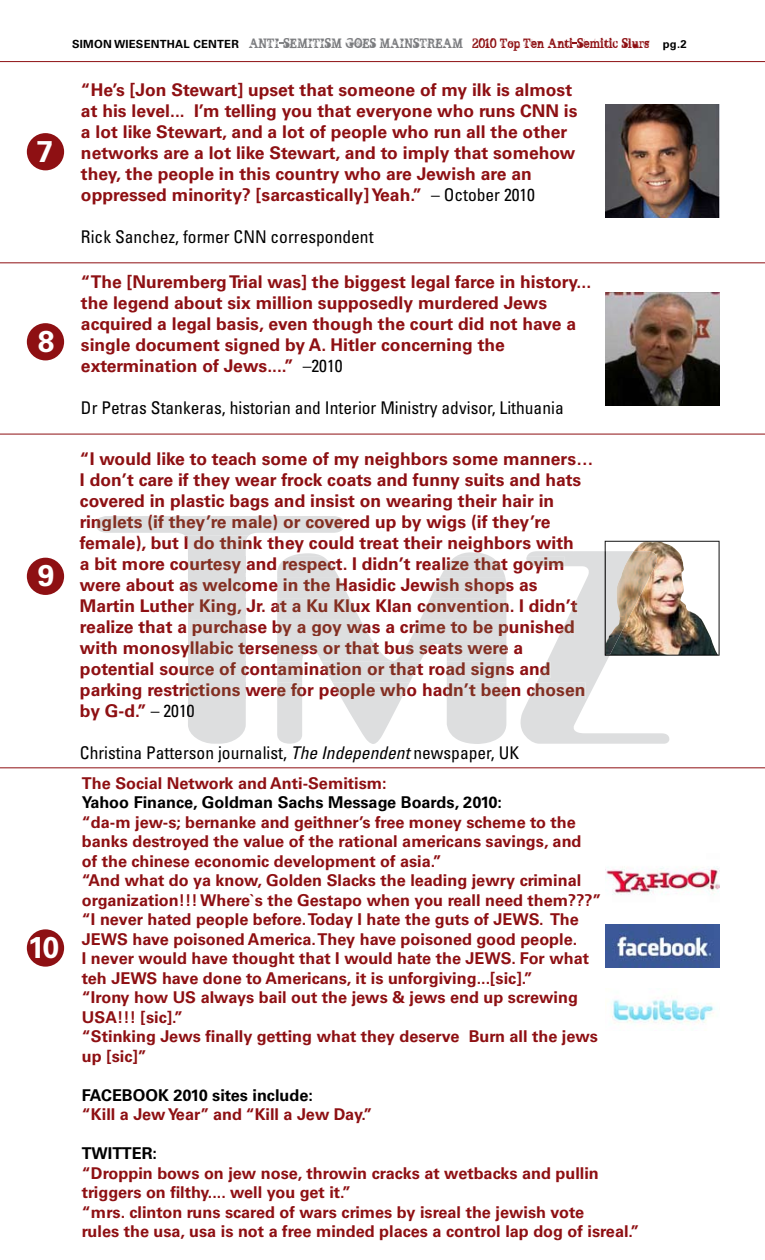
<style>
.page{position:relative;width:765px;height:1260px;background:#fff}
.page>*{position:absolute;margin:0;border:0;box-sizing:border-box;transform-origin:0 0}
.t1{font:700 30px "Univers";color:#fff}
.t2{font:700 17.5px/21px "Univers";color:#8e1013}
.t3{font:700 17.5px/21px "Univers";color:#832f22}
.t4{font:condensed 17.5px "Univers";color:#000}
.t5{font:700 16.25px/19.5px "Univers";color:#8e1013}
.t6{font:700 16.25px "Univers";color:#000}
.t7{font:11.25px "BROKENGHOST";letter-spacing:.02em;color:#7a7b7e}
.s1{font-family:"Univers";font-weight:700;color:#000}
.s2{color:#8e1013}
.s3{font-weight:400;font-stretch:condensed;color:#000}
.s4{font-weight:400;font-stretch:condensed;color:#0a090a}
.s5{font-style:italic}
</style>
<div class="page">
<div style="left:27px;top:323px;width:37px;height:37px;background:#8e1013;border-radius:50%"></div>
<div style="left:27px;top:558px;width:37px;height:37px;background:#8e1013;border-radius:50%"></div>
<div style="left:27px;top:929px;width:37px;height:38px;background:#8e1013;border-radius:50%"></div>
<div style="left:27px;top:133px;width:37px;height:37px;background:#8e1013;border-radius:50%"></div>
<hr style="left:0;top:263px;width:765px;height:1px;background:#8e1013">
<hr style="left:0;top:61px;width:765px;height:1px;background:#8e1013">
<hr style="left:0;top:434px;width:765px;height:1px;background:#8e1013">
<hr style="left:0;top:768px;width:765px;height:1px;background:#8e1013">
<img style="left:605px;top:104px;width:114px;height:114px">
<img style="left:605px;top:292px;width:114px;height:114px">
<img style="left:605px;top:867px;width:114px;height:28px">
<img style="left:605px;top:925px;width:114px;height:43px">
<img style="left:611px;top:999px;width:104px;height:25px">
<svg style="left:342px;top:699px;width:164px;height:45px;fill:#dddedf"></svg>
<svg style="left:188px;top:699px;width:114px;height:45px;fill:#dddedf"></svg>
<svg style="left:96px;top:516px;width:410px;height:183px"></svg>
<div style="left:188px;top:641px;width:58px;height:16px;background:#dddedf"></div>
<div style="left:188px;top:662px;width:58px;height:16px;background:#dddedf"></div>
<div style="left:188px;top:683px;width:58px;height:16px;background:#dddedf"></div>
<div style="left:188px;top:704px;width:11px;height:13px;background:#dddedf"></div>
<svg style="left:520px;top:541px;width:200px;height:203px"></svg>
<h1 class="t1" style="left:36px;top:134px;width:18px">7</h1>
<h1 class="t1" style="left:38px;top:324px;width:18px">8</h1>
<h1 class="t1" style="left:38px;top:558px;width:18px">9</h1>
<h1 class="t1" style="left:28px;top:930px;width:33px">10</h1>
<p class="t7" style="left:72px;top:34px;width:616px"><span class="s1">SIMON WIESENTHAL CENTER</span> ANTI-SEMITISM GOES MAINSTREAM <span class="s2">2010 Top Ten Anti-Semitic Slurs</span> <span class="s1">pg.2</span></p>
<p class="t2" style="left:81px;top:79px;width:498px">“He’s [Jon Stewart] upset that someone of my ilk is almost at his level... I’m telling you that everyone who runs CNN is a lot like Stewart, and a lot of people who run all the other networks are a lot like Stewart, and to imply that somehow they, the people in this country who are Jewish are an oppressed minority? [sarcastically] Yeah.” <span class="s3">– October 2010</span></p>
<p class="t4" style="left:81px;top:225px;width:294px">Rick Sanchez, former CNN correspondent</p>
<p class="t2" style="left:81px;top:272px;width:512px">“The [Nuremberg Trial was] the biggest legal farce in history... the legend about six million supposedly murdered Jews acquired a legal basis, even though the court did not have a single document signed by A. Hitler concerning the extermination of Jews....” <span class="s3">–2010</span></p>
<p class="t4" style="left:81px;top:397px;width:484px">Dr Petras Stankeras, historian and Interior Ministry advisor, Lithuania</p>
<p class="t2" style="left:80px;top:448px;width:515px">“I would like to teach some of my neighbors some manners…<br>I don’t care if they wear frock coats and funny suits and hats covered in plastic bags and insist on wearing their hair in</p>
<p class="t3" style="left:80px;top:511px;width:472px">ringlets (if they’re male) or covered up by wigs (if they’re</p>
<p class="t3" style="left:80px;top:532px;width:495px">female), but I do think they could treat their neighbors with a bit more courtesy and respect. I didn’t realize that goyim</p>
<p class="t3" style="left:80px;top:595px;width:499px">Martin Luther King, Jr. at a Ku Klux Klan convention. I didn’t realize that a purchase by a goy was a crime to be punished</p>
<p class="t3" style="left:80px;top:658px;width:507px">potential source of contamination or that road signs and parking restrictions were for people who hadn’t been chosen</p>
<p class="t3" style="left:80px;top:574px;width:459px">were about as welcome in the Hasidic Jewish shops as</p>
<p class="t3" style="left:80px;top:637px;width:445px">with monosyllabic terseness or that bus seats were a</p>
<p class="t2" style="left:80px;top:700px;width:116px">by G-d.” <span class="s4">– 2010</span></p>
<p class="t4" style="left:80px;top:741px;width:441px">Christina Patterson journalist, <span class="s5">The Independent</span> newspaper, UK</p>
<p class="t5" style="left:82px;top:773px;width:306px">The Social Network and Anti-Semitism:</p>
<p class="t6" style="left:82px;top:793px;width:422px">Yahoo Finance, Goldman Sachs Message Boards, 2010:</p>
<p class="t5" style="left:82px;top:812px;width:521px">“da-m jew-s; bernanke and geithner’s free money scheme to the banks destroyed the value of the rational americans savings, and<br>of the chinese economic development of asia.”<br>“And what do ya know, Golden Slacks the leading jewry criminal organization!!! Where`s the Gestapo when you reall need them???” “I never hated people before. Today I hate the guts of JEWS. The JEWS have poisoned America. They have poisoned good people.<br>I never would have thought that I would hate the JEWS. For what teh JEWS have done to Americans, it is unforgiving...[sic].”<br>“Irony how US always bail out the jews &amp; jews end up screwing USA!!! [sic].”<br>“Stinking Jews finally getting what they deserve Burn all the jews up [sic]”</p>
<p class="t6" style="left:82px;top:1086px;width:233px">FACEBOOK 2010 sites include:</p>
<p class="t5" style="left:82px;top:1105px;width:292px">“Kill a Jew Year” and “Kill a Jew Day.”</p>
<p class="t6" style="left:82px;top:1144px;width:77px">TWITTER:</p>
<p class="t5" style="left:82px;top:1163px;width:559px">“Droppin bows on jew nose, throwin cracks at wetbacks and pullin triggers on filthy.... well you get it.”<br>“mrs. clinton runs scared of wars crimes by isreal the jewish vote<br>rules the usa, usa is not a free minded places a control lap dog of isreal.”</p>
</div>
